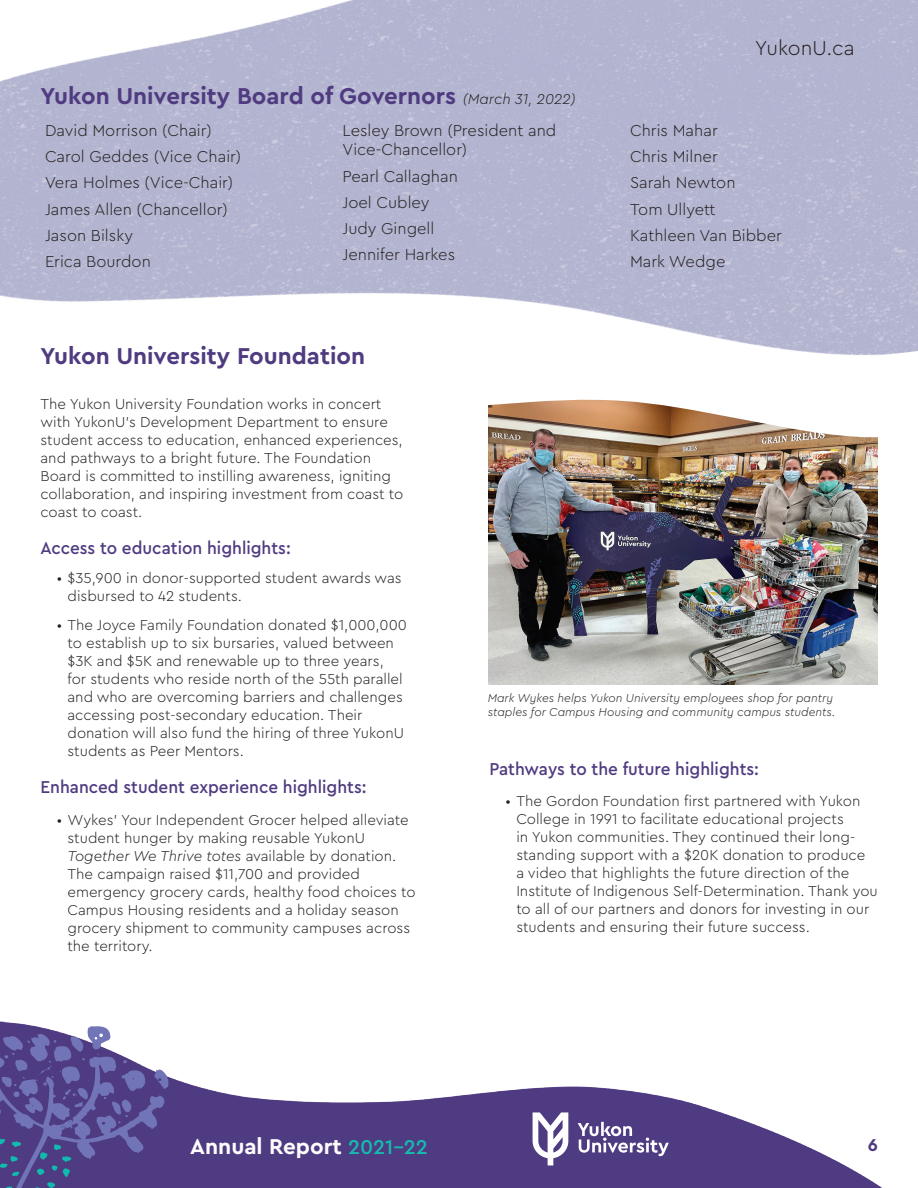
<style>
.page{position:relative;width:918px;height:1188px;background:#fff}
.page>*{position:absolute;margin:0;border:0;box-sizing:border-box;transform-origin:0 0}
.t1{font:700 24px "Cera Pro";color:#503b80}
.t2{font:700 22.5px "Cera Pro";color:#fefcfd}
.t3{font:300 21px "Cera Pro";color:#231f20}
.t4{font:500 18px "Cera Pro";color:#503b80;scale:.95 1}
.t5{font:700 18px "Cera Pro";color:#503b80}
.t6{font:300 16.5px/26.2px "Cera Pro";color:#231f20}
.t7{font:300 15px/18px "Cera Pro";color:#231f20}
.t8{font:italic 300 12px/14.4px "Cera Pro";color:#231f20}
.s1{font-weight:300;font-style:italic;font-size:15px;color:#231f20}
.s2{font-style:italic}
.s3{font-weight:500;font-size:21px;color:#15bbb0}
</style>
<div class="page">
<img style="left:0;top:1021px;width:882px;height:167px">
<svg style="left:578px;top:1122px;width:91px;height:34px"></svg>
<svg style="left:533px;top:1112px;width:35px;height:53px"></svg>
<svg style="left:0;top:1022px;width:170px;height:166px"></svg>
<img style="left:0;top:0;width:918px;height:464px">
<img style="left:488px;top:449px;width:389px;height:235px">
<svg style="left:425px;top:362px;width:493px;height:87px"></svg>
<h1 class="t1" style="left:40px;top:80px;width:537px">Yukon University Board of Governors <span class="s1">(March 31, 2022)</span></h1>
<p class="t6" style="left:45px;top:117px;width:198px">David Morrison (Chair)<br>Carol Geddes (Vice Chair)<br>Vera Holmes (Vice-Chair)<br>James Allen (Chancellor)<br>Jason Bilsky<br>Erica Bourdon</p>
<p class="t6" style="left:342px;top:120px;width:215px;line-height:19.5px">Lesley Brown (President and<br>Vice-Chancellor)</p>
<p class="t6" style="left:342px;top:162px;width:117px">Pearl Callaghan<br>Joel Cubley<br>Judy Gingell<br>Jennifer Harkes</p>
<h3 class="t3" style="left:779px;top:33px;width:101px">YukonU.ca</h3>
<h3 class="t3" style="left:755px;top:34px;width:101px">YukonU.ca</h3>
<p class="t6" style="left:630px;top:117px;width:153px">Chris Mahar<br>Chris Milner<br>Sarah Newton<br>Tom Ullyett<br>Kathleen Van Bibber<br>Mark Wedge</p>
<h1 class="t1" style="left:40px;top:340px;width:326px">Yukon University Foundation</h1>
<p class="t7" style="left:40px;top:394px;width:364px">The Yukon University Foundation works in concert with YukonU’s Development Department to ensure student access to education, enhanced experiences, and pathways to a bright future. The Foundation Board is committed to instilling awareness, igniting collaboration, and inspiring investment from coast to coast to coast.</p>
<p class="t4" style="left:40px;top:536px;width:265px">Access to education highlights:</p>
<p class="t7" style="left:68px;top:568px;width:336px;text-indent:-11px">• $35,900 in donor-supported student awards was disbursed to 42 students.</p>
<p class="t7" style="left:68px;top:615px;width:341px;text-indent:-11px">• The Joyce Family Foundation donated $1,000,000 to establish up to six bursaries, valued between $3K and $5K and renewable up to three years,<br>for students who reside north of the 55th parallel and who are overcoming barriers and challenges accessing post-secondary education. Their donation will also fund the hiring of three YukonU students as Peer Mentors.</p>
<p class="t4" style="left:40px;top:775px;width:345px">Enhanced student experience highlights:</p>
<p class="t7" style="left:68px;top:810px;width:350px;text-indent:-11px">• Wykes’ Your Independent Grocer helped alleviate student hunger by making reusable YukonU <span class="s2">Together We Thrive totes</span> available by donation.<br>The campaign raised $11,700 and provided emergency grocery cards, healthy food choices to Campus Housing residents and a holiday season grocery shipment to community campuses across the territory.</p>
<p class="t8" style="left:488px;top:690px;width:349px">Mark Wykes helps Yukon University employees shop for pantry staples for Campus Housing and community campus students.</p>
<p class="t4" style="left:489px;top:757px;width:285px">Pathways to the future highlights:</p>
<p class="t7" style="left:516px;top:792px;width:363px;text-indent:-11px">• The Gordon Foundation first partnered with Yukon College in 1991 to facilitate educational projects<br>in Yukon communities. They continued their long&shy;standing support with a $20K donation to produce<br>a video that highlights the future direction of the Institute of Indigenous Self-Determination. Thank you to all of our partners and donors for investing in our students and ensuring their future success.</p>
<h2 class="t2" style="left:190px;top:1132px;width:239px">Annual Report <span class="s3">2021-22</span></h2>
<p class="t5" style="left:868px;top:1133px;width:12px">6</p>
</div>
